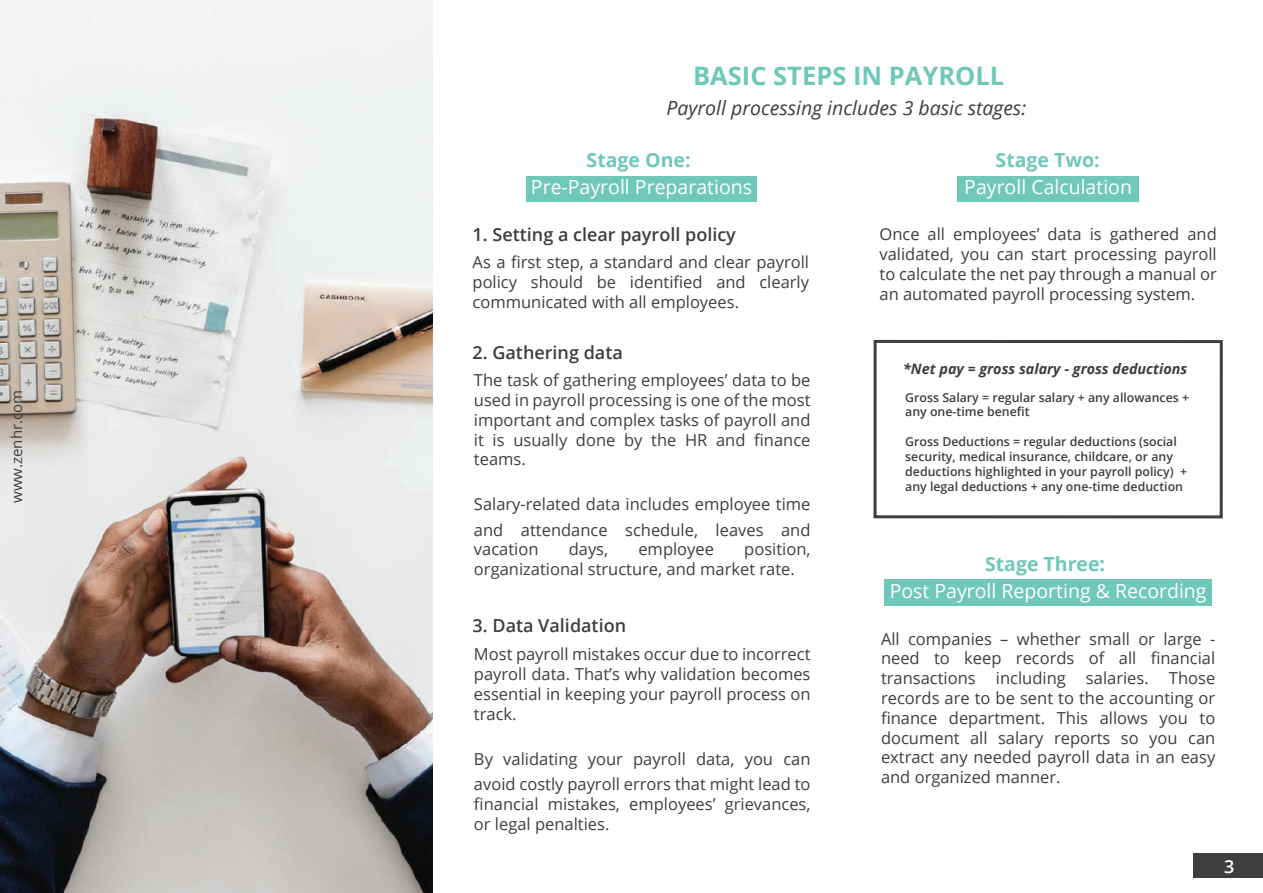
<style>
.page{position:relative;width:1263px;height:893px;background:#fff}
.page>*{position:absolute;margin:0;border:0;box-sizing:border-box;transform-origin:0 0}
.t1{font:700 25.5px "Open Sans";color:#6fc8b8}
.t2{font:19.5px "Open Sans";color:#fff}
.t3{font:italic 19.5px "Open Sans";color:#3e3e3f}
.t4{font:700 19.5px "Open Sans";color:#6fc8b8}
.t5{font:600 18px "Open Sans";color:#3e3e3f}
.t6{font:600 18px "Open Sans";color:#fff}
.t7{font:16.5px/19.8px "Open Sans";color:#3e3e3f;text-align:justify}
.t8{font:15px "Open Sans";color:#3e3e3f}
.t9{font:italic 700 14.4px "Open Sans";color:#3e3e3f}
.t10{font:600 12.3px/14.9px "Open Sans";color:#3e3e3f}
</style>
<div class="page">
<div style="left:1194px;top:854px;width:69px;height:24px;background:#3e3e3f"></div>
<img style="left:0;top:0;width:432px;height:893px">
<div style="left:873px;top:340px;width:350px;height:178px;border:3px solid #3e3e3f"></div>
<div style="left:884px;top:579px;width:328px;height:27px;background:#6fc8b8"></div>
<div style="left:957px;top:176px;width:182px;height:26px;background:#6fc8b8"></div>
<div style="left:526px;top:176px;width:231px;height:26px;background:#6fc8b8"></div>
<p class="t8" style="left:7px;top:503px;width:115px;rotate:-90deg">www.zenhr.com</p>
<h1 class="t1" style="left:693px;top:58px;width:313px">BASIC STEPS IN PAYROLL</h1>
<p class="t3" style="left:666px;top:95px;width:361px">Payroll processing includes 3 basic stages:</p>
<p class="t4" style="left:587px;top:146px;width:106px">Stage One:</p>
<p class="t4" style="left:996px;top:146px;width:106px">Stage Two:</p>
<p class="t2" style="left:531px;top:174px;width:223px">Pre-Payroll Preparations</p>
<p class="t2" style="left:964px;top:174px;width:169px">Payroll Calculation</p>
<p class="t5" style="left:472px;top:222px;width:265px">1. Setting a clear payroll policy</p>
<p class="t7" style="left:472px;top:252px;width:338px">As a first step, a standard and clear payroll policy should be identified and clearly communicated with all employees.</p>
<p class="t7" style="left:879px;top:224px;width:339px">Once all employees’ data is gathered and validated, you can start processing payroll to calculate the net pay through a manual or an automated payroll processing system.</p>
<p class="t5" style="left:472px;top:340px;width:152px">2. Gathering data</p>
<p class="t7" style="left:474px;top:370px;width:338px">The task of gathering employees’ data to be used in payroll processing is one of the most important and complex tasks of payroll and it is usually done by the HR and finance teams.</p>
<p class="t7" style="left:474px;top:491px;width:338px;line-height:25.2px">Salary-related data includes employee time and attendance schedule, leaves and</p>
<p class="t7" style="left:474px;top:539px;width:66px">vacation</p>
<p class="t7" style="left:569px;top:539px;width:41px">days,</p>
<p class="t7" style="left:638px;top:539px;width:77px">employee</p>
<p class="t7" style="left:474px;top:539px;width:338px;text-indent:270px">position, organizational structure, and market rate.</p>
<p class="t5" style="left:472px;top:613px;width:155px">3. Data Validation</p>
<p class="t7" style="left:474px;top:644px;width:338px">Most payroll mistakes occur due to incorrect payroll data. That’s why validation becomes essential in keeping your payroll process on track.</p>
<p class="t7" style="left:474px;top:746px;width:338px;line-height:25.2px">By validating your payroll data, you can avoid costly payroll errors that might lead to</p>
<p class="t7" style="left:474px;top:793px;width:338px">financial mistakes, employees’ grievances, or legal penalties.</p>
<p class="t9" style="left:903px;top:359px;width:286px">*Net pay = gross salary - gross deductions</p>
<p class="t10" style="left:905px;top:389px;width:285px">Gross Salary = regular salary + any allowances + any one-time benefit</p>
<p class="t10" style="left:905px;top:434px;width:283px">Gross Deductions = regular deductions (social security, medical insurance, childcare, or any deductions highlighted in your payroll policy) + any legal deductions + any one-time deduction</p>
<p class="t4" style="left:985px;top:550px;width:122px">Stage Three:</p>
<p class="t2" style="left:890px;top:578px;width:318px">Post Payroll Reporting &amp; Recording</p>
<p class="t7" style="left:881px;top:628px;width:336px">All companies – whether small or large - need to keep records of all financial transactions including salaries. Those records are to be sent to the accounting or finance department. This allows you to document all salary reports so you can extract any needed payroll data in an easy and organized manner.</p>
<p class="t6" style="left:1224px;top:854px;width:12px">3</p>
</div>
